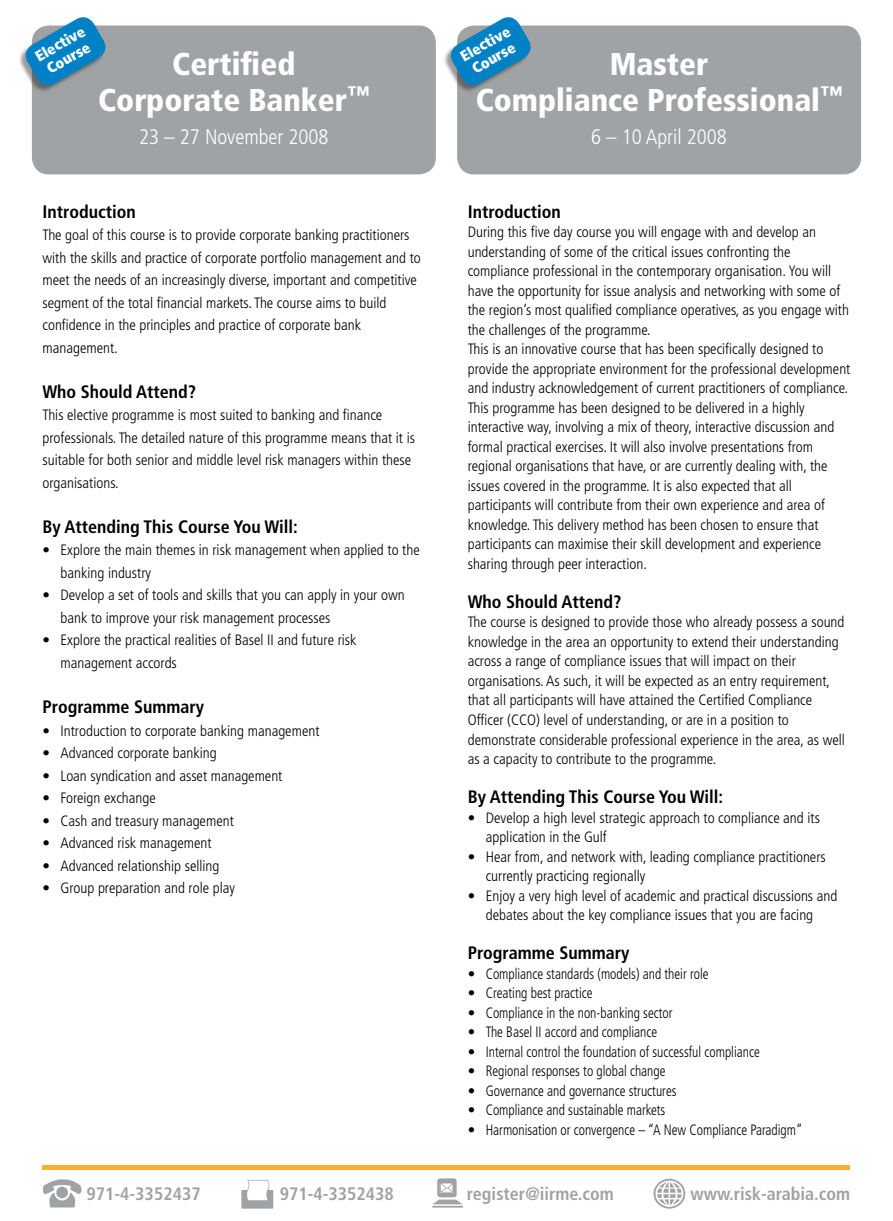
<style>
.page{position:relative;width:893px;height:1221px;background:#fff}
.page>*{position:absolute;margin:0;border:0;box-sizing:border-box;transform-origin:0 0}
.t1{font:900 condensed 31.5px/36px "Frutiger";color:#fff;text-align:center}
.t2{font:300 condensed 21px "Frutiger";color:#fff}
.t3{font:700 condensed 18px "Frutiger";color:#000}
.t4{font:700 condensed 18px "Frutiger";color:#a0a3a5}
.t5{font:300 condensed 15px/19.5px "Frutiger";color:#000}
.t6{font:900 condensed 15px/16.5px "Frutiger";color:#fff}
</style>
<div class="page">
<hr style="left:43px;top:1165px;width:807px;height:4px;background:#fbb034">
<img style="left:43px;top:1179px;width:39px;height:29px">
<img style="left:241px;top:1179px;width:33px;height:29px">
<img style="left:432px;top:1178px;width:30px;height:29px">
<img style="left:654px;top:1178px;width:31px;height:30px">
<div style="left:457px;top:26px;width:404px;height:148px;background:#a0a3a5;border-radius:17px"></div>
<div style="left:442px;top:17px;width:88px;height:77px;background:#221d1a;opacity:.45"></div>
<svg style="left:446px;top:17px;width:89px;height:73px"></svg>
<div style="left:32px;top:26px;width:404px;height:148px;background:#a0a3a5;border-radius:17px"></div>
<div style="left:17px;top:17px;width:88px;height:77px;background:#221d1a;opacity:.45"></div>
<svg style="left:21px;top:17px;width:89px;height:73px"></svg>
<p class="t6" style="left:32px;top:50px;width:57px;rotate:-30deg">Elective<br>Course</p>
<h1 class="t1" style="left:98px;top:46px;width:273px">Certified<br>Corporate Banker<sup>™</sup></h1>
<h2 class="t2" style="left:139px;top:124px;width:191px">23 – 27 November 2008</h2>
<p class="t3" style="left:43px;top:201px;width:95px">Introduction</p>
<p class="t5" style="left:43px;top:224px;width:380px;line-height:22.5px">The goal of this course is to provide corporate banking practitioners with the skills and practice of corporate portfolio management and to meet the needs of an increasingly diverse, important and competitive segment of the total financial markets. The course aims to build confidence in the principles and practice of corporate bank management.</p>
<p class="t3" style="left:43px;top:381px;width:155px">Who Should Attend?</p>
<p class="t5" style="left:43px;top:404px;width:374px;line-height:22.5px">This elective programme is most suited to banking and finance professionals. The detailed nature of this programme means that it is suitable for both senior and middle level risk managers within these organisations.</p>
<p class="t3" style="left:43px;top:516px;width:257px">By Attending This Course You Will:</p>
<p class="t5" style="left:61px;top:539px;width:361px;line-height:22.5px;text-indent:-18px">• Explore the main themes in risk management when applied to the banking industry</p>
<p class="t5" style="left:61px;top:584px;width:346px;line-height:22.5px;text-indent:-18px">• Develop a set of tools and skills that you can apply in your own bank to improve your risk management processes</p>
<p class="t5" style="left:61px;top:629px;width:298px;line-height:22.5px;text-indent:-18px">• Explore the practical realities of Basel II and future risk management accords</p>
<p class="t3" style="left:43px;top:696px;width:163px">Programme Summary</p>
<p class="t5" style="left:43px;top:720px;width:278px">• Introduction to corporate banking management</p>
<p class="t5" style="left:43px;top:743px;width:176px">• Advanced corporate banking</p>
<p class="t5" style="left:43px;top:765px;width:241px">• Loan syndication and asset management</p>
<p class="t5" style="left:43px;top:788px;width:115px">• Foreign exchange</p>
<p class="t5" style="left:43px;top:810px;width:193px">• Cash and treasury management</p>
<p class="t5" style="left:43px;top:833px;width:171px">• Advanced risk management</p>
<p class="t5" style="left:43px;top:855px;width:178px">• Advanced relationship selling</p>
<p class="t5" style="left:43px;top:878px;width:194px">• Group preparation and role play</p>
<p class="t6" style="left:457px;top:50px;width:57px;rotate:-30deg">Elective<br>Course</p>
<h1 class="t1" style="left:476px;top:46px;width:368px">Master<br>Compliance Professional<sup>™</sup></h1>
<h2 class="t2" style="left:591px;top:124px;width:137px">6 – 10 April 2008</h2>
<p class="t3" style="left:468px;top:201px;width:95px">Introduction</p>
<p class="t5" style="left:468px;top:222px;width:384px">During this five day course you will engage with and develop an understanding of some of the critical issues confronting the compliance professional in the contemporary organisation. You will have the opportunity for issue analysis and networking with some of the region’s most qualified compliance operatives, as you engage with the challenges of the programme.<br>This is an innovative course that has been specifically designed to provide the appropriate environment for the professional development and industry acknowledgement of current practitioners of compliance.<br>This programme has been designed to be delivered in a highly interactive way, involving a mix of theory, interactive discussion and formal practical exercises. It will also involve presentations from regional organisations that have, or are currently dealing with, the issues covered in the programme. It is also expected that all participants will contribute from their own experience and area of knowledge. This delivery method has been chosen to ensure that participants can maximise their skill development and experience sharing through peer interaction.</p>
<p class="t3" style="left:468px;top:591px;width:155px">Who Should Attend?</p>
<p class="t5" style="left:468px;top:612px;width:379px">The course is designed to provide those who already possess a sound knowledge in the area an opportunity to extend their understanding across a range of compliance issues that will impact on their organisations. As such, it will be expected as an entry requirement, that all participants will have attained the Certified Compliance Officer (CCO) level of understanding, or are in a position to demonstrate considerable professional experience in the area, as well as a capacity to contribute to the programme.</p>
<p class="t3" style="left:468px;top:786px;width:257px">By Attending This Course You Will:</p>
<p class="t5" style="left:486px;top:807px;width:336px;text-indent:-18px">• Develop a high level strategic approach to compliance and its application in the Gulf</p>
<p class="t5" style="left:486px;top:846px;width:342px;text-indent:-18px">• Hear from, and network with, leading compliance practitioners currently practicing regionally</p>
<p class="t5" style="left:468px;top:885px;width:371px;text-align:center">• Enjoy a very high level of academic and practical discussions and debates about the key compliance issues that you are facing</p>
<p class="t3" style="left:468px;top:942px;width:163px">Programme Summary</p>
<p class="t5" style="left:468px;top:963px;width:242px">• Compliance standards (models) and their role</p>
<p class="t5" style="left:468px;top:983px;width:126px">• Creating best practice</p>
<p class="t5" style="left:468px;top:1002px;width:206px">• Compliance in the non-banking sector</p>
<p class="t5" style="left:468px;top:1022px;width:191px">• The Basel II accord and compliance</p>
<p class="t5" style="left:468px;top:1041px;width:294px">• Internal control the foundation of successful compliance</p>
<p class="t5" style="left:468px;top:1061px;width:199px">• Regional responses to global change</p>
<p class="t5" style="left:468px;top:1080px;width:210px">• Governance and governance structures</p>
<p class="t5" style="left:468px;top:1100px;width:199px">• Compliance and sustainable markets</p>
<p class="t5" style="left:468px;top:1119px;width:336px">• Harmonisation or convergence – “A New Compliance Paradigm”</p>
<p class="t4" style="left:86px;top:1183px;width:116px">971-4-3352437</p>
<p class="t4" style="left:280px;top:1183px;width:116px">971-4-3352438</p>
<p class="t4" style="left:467px;top:1183px;width:148px">register@iirme.com</p>
<p class="t4" style="left:690px;top:1183px;width:161px">www.risk-arabia.com</p>
</div>
